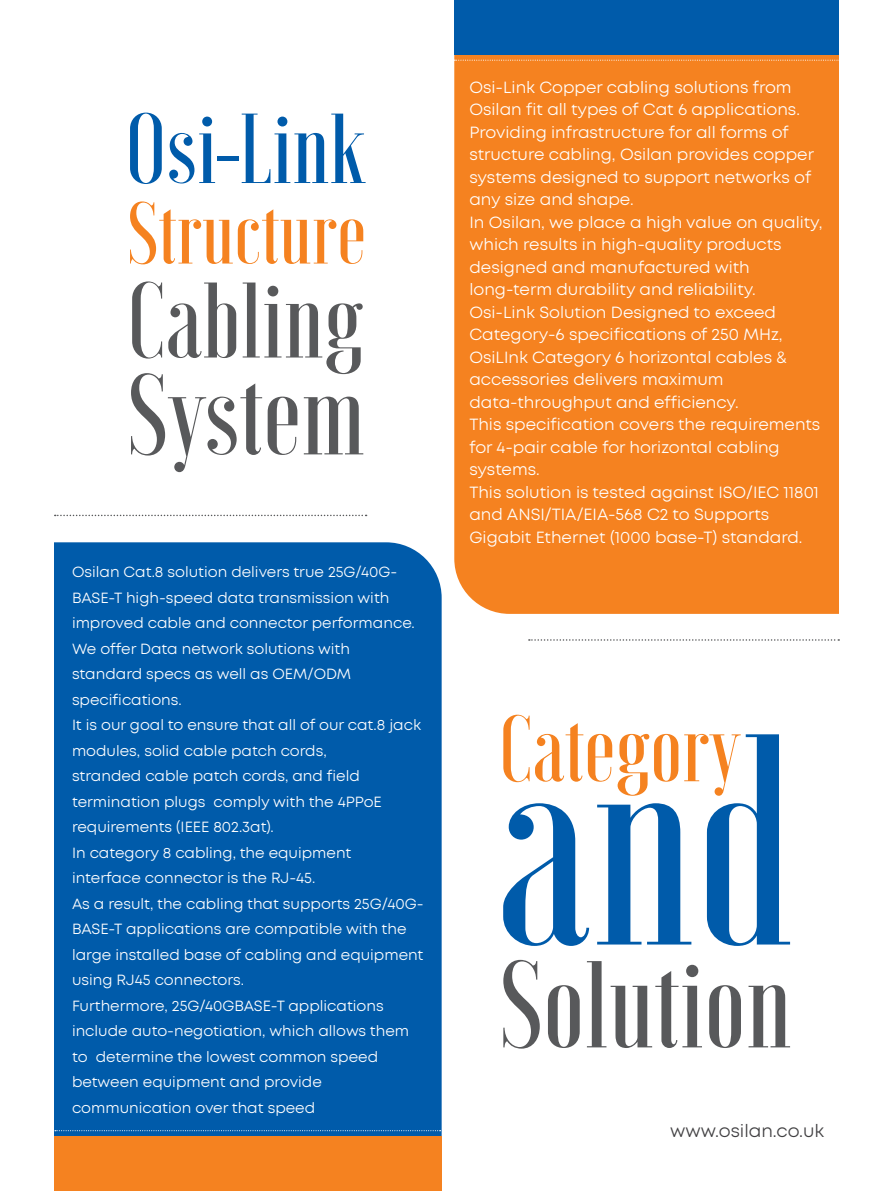
<style>
.page{position:relative;width:893px;height:1191px;background:#fff}
.page>*{position:absolute;margin:0;border:0;box-sizing:border-box;transform-origin:0 0}
.t1{font:18px "Mont";color:#414042}
.t2{font:16.5px/22.5px "Mont";color:#fff}
.t3{font:15px/25.5px "Mont";color:#fff}
</style>
<div class="page">
<svg style="left:130px;top:201px;width:233px;height:63px"></svg>
<svg style="left:131px;top:281px;width:232px;height:191px"></svg>
<svg style="left:130px;top:113px;width:32px;height:71px"></svg>
<svg style="left:169px;top:117px;width:46px;height:66px"></svg>
<div style="left:218px;top:156px;width:21px;height:5px;background:#005baa"></div>
<svg style="left:242px;top:114px;width:124px;height:69px"></svg>
<div style="left:454px;top:54px;width:385px;height:560px;background:#f58220"></div>
<div style="left:454px;top:0;width:385px;height:54px;background:#005baa"></div>
<svg style="left:454px;top:60px;width:385px;height:1px"></svg>
<div style="left:54px;top:542px;width:388px;height:595px;background:#005baa"></div>
<div style="left:54px;top:1137px;width:388px;height:54px;background:#f58220"></div>
<svg style="left:55px;top:1130px;width:386px;height:1px"></svg>
<svg style="left:503px;top:714px;width:287px;height:232px"></svg>
<svg style="left:503px;top:960px;width:37px;height:88px"></svg>
<svg style="left:548px;top:985px;width:32px;height:63px"></svg>
<svg style="left:587px;top:961px;width:115px;height:87px"></svg>
<svg style="left:709px;top:985px;width:32px;height:63px"></svg>
<svg style="left:748px;top:985px;width:42px;height:62px"></svg>
<svg style="left:55px;top:514px;width:312px;height:2px"></svg>
<svg style="left:529px;top:639px;width:310px;height:1px"></svg>
<p class="t3" style="left:72px;top:560px;width:353px">Osilan Cat.8 solution delivers true 25G/40G-BASE-T high-speed data transmission with improved cable and connector performance.<br>We offer Data network solutions with standard specs as well as OEM/ODM specifications.<br>It is our goal to ensure that all of our cat.8 jack modules, solid cable patch cords,<br>stranded cable patch cords, and field termination plugs comply with the 4PPoE requirements (IEEE 802.3at).<br>In category 8 cabling, the equipment interface connector is the RJ-45.<br>As a result, the cabling that supports 25G/40G-BASE-T applications are compatible with the large installed base of cabling and equipment using RJ45 connectors.<br>Furthermore, 25G/40GBASE-T applications include auto-negotiation, which allows them to determine the lowest common speed between equipment and provide communication over that speed</p>
<p class="t2" style="left:469px;top:76px;width:354px">Osi-Link Copper cabling solutions from Osilan fit all types of Cat 6 applications.<br>Providing infrastructure for all forms of structure cabling, Osilan provides copper systems designed to support networks of any size and shape.<br>In Osilan, we place a high value on quality, which results in high-quality products designed and manufactured with long-term durability and reliability.<br>Osi-Link Solution Designed to exceed Category-6 specifications of 250 MHz, OsiLInk Category 6 horizontal cables &amp; accessories delivers maximum data-throughput and efficiency.<br>This specification covers the requirements for 4-pair cable for horizontal cabling systems.<br>This solution is tested against ISO/IEC 11801 and ANSI/TIA/EIA-568 C2 to Supports Gigabit Ethernet (1000 base-T) standard.</p>
<p class="t1" style="left:670px;top:1121px;width:155px">www.osilan.co.uk</p>
</div>
